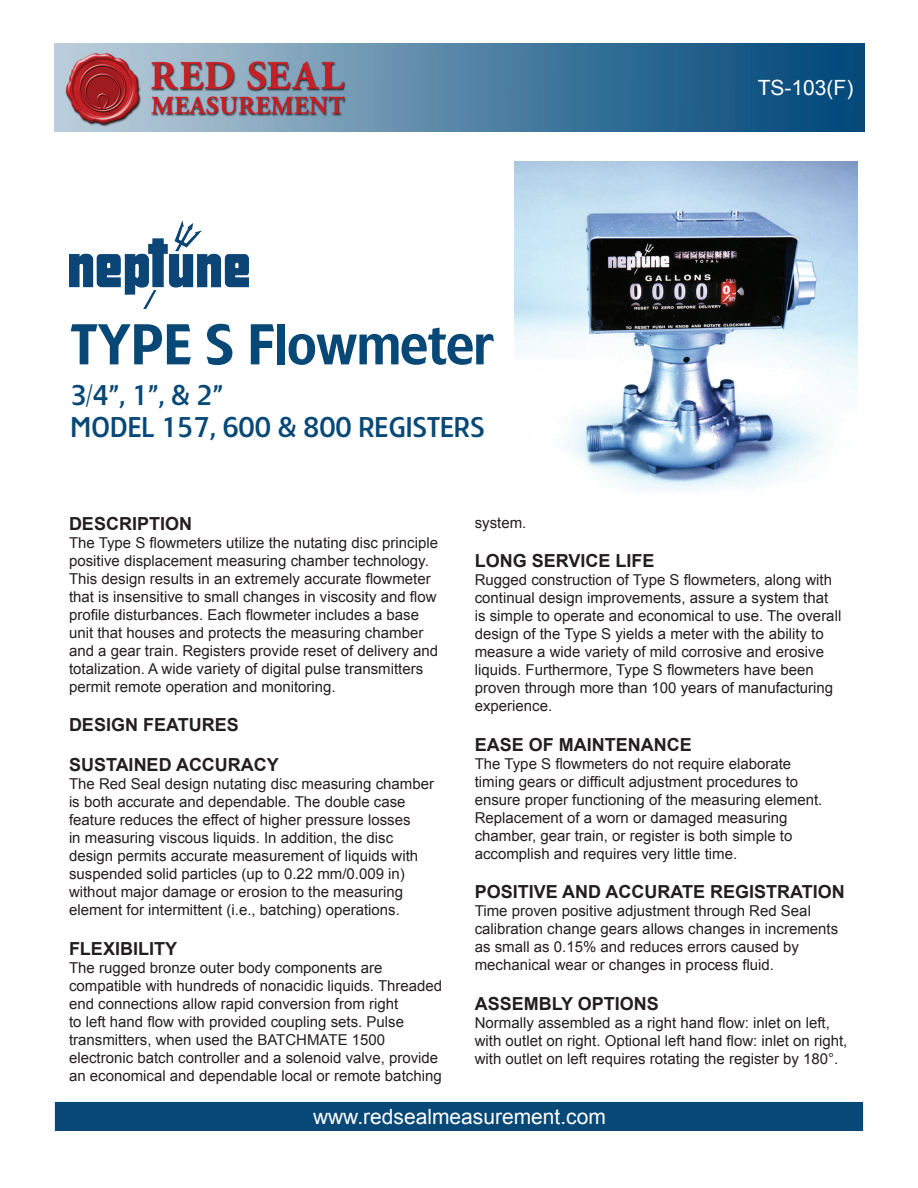
<style>
.page{position:relative;width:918px;height:1188px;background:#fff}
.page>*{position:absolute;margin:0;border:0;box-sizing:border-box;transform-origin:0 0}
.t1{font:600 54px "TF Forever";color:#074877}
.t2{font:500 27px/32.4px "TF Forever";color:#074877}
.t3{font:21px "Arial";color:#fff}
.t4{font:700 18px/39.6px "Arial";color:#231f20}
.t5{font:15px/18px "Arial";color:#231f20}
</style>
<div class="page">
<img style="left:515px;top:161px;width:342px;height:331px">
<img style="left:55px;top:43px;width:810px;height:89px">
<img style="left:69px;top:220px;width:180px;height:89px">
<div style="left:52px;top:1099px;width:814px;height:35px;background:#084876;border:3px solid #fff"></div>
<h1 class="t1" style="left:70px;top:312px;width:425px">TYPE S Flowmeter</h1>
<h2 class="t2" style="left:70px;top:378px;width:416px">3/4”, 1”, &amp; 2”<br>MODEL 157, 600 &amp; 800 REGISTERS</h2>
<h3 class="t3" style="left:758px;top:74px;width:97px">TS-103(F)</h3>
<p class="t4" style="left:69px;top:504px;width:125px">DESCRIPTION</p>
<p class="t5" style="left:69px;top:534px;width:371px">The Type S flowmeters utilize the nutating disc principle positive displacement measuring chamber technology.<br>This design results in an extremely accurate flowmeter that is insensitive to small changes in viscosity and flow profile disturbances. Each flowmeter includes a base unit that houses and protects the measuring chamber and a gear train. Registers provide reset of delivery and totalization. A wide variety of digital pulse transmitters permit remote operation and monitoring.</p>
<p class="t4" style="left:69px;top:706px;width:211px">DESIGN FEATURES<br>SUSTAINED ACCURACY</p>
<p class="t5" style="left:69px;top:775px;width:367px">The Red Seal design nutating disc measuring chamber is both accurate and dependable. The double case feature reduces the effect of higher pressure losses<br>in measuring viscous liquids. In addition, the disc design permits accurate measurement of liquids with suspended solid particles (up to 0.22 mm/0.009 in) without major damage or erosion to the measuring element for intermittent (i.e., batching) operations.</p>
<p class="t4" style="left:69px;top:929px;width:110px">FLEXIBILITY</p>
<p class="t5" style="left:69px;top:958px;width:375px">The rugged bronze outer body components are compatible with hundreds of nonacidic liquids. Threaded end connections allow rapid conversion from right<br>to left hand flow with provided coupling sets. Pulse transmitters, when used the BATCHMATE 1500 electronic batch controller and a solenoid valve, provide an economical and dependable local or remote batching</p>
<p class="t5" style="left:475px;top:513px;width:53px">system.</p>
<p class="t4" style="left:475px;top:542px;width:181px">LONG SERVICE LIFE</p>
<p class="t5" style="left:475px;top:571px;width:368px">Rugged construction of Type S flowmeters, along with continual design improvements, assure a system that is simple to operate and economical to use. The overall design of the Type S yields a meter with the ability to measure a wide variety of mild corrosive and erosive liquids. Furthermore, Type S flowmeters have been proven through more than 100 years of manufacturing experience.</p>
<p class="t4" style="left:475px;top:725px;width:219px">EASE OF MAINTENANCE</p>
<p class="t5" style="left:475px;top:755px;width:349px">The Type S flowmeters do not require elaborate timing gears or difficult adjustment procedures to ensure proper functioning of the measuring element.<br>Replacement of a worn or damaged measuring chamber, gear train, or register is both simple to accomplish and requires very little time.</p>
<p class="t4" style="left:475px;top:873px;width:372px">POSITIVE AND ACCURATE REGISTRATION</p>
<p class="t5" style="left:475px;top:902px;width:365px">Time proven positive adjustment through Red Seal calibration change gears allows changes in increments as small as 0.15% and reduces errors caused by mechanical wear or changes in process fluid.</p>
<p class="t4" style="left:475px;top:984px;width:186px">ASSEMBLY OPTIONS</p>
<p class="t5" style="left:475px;top:1014px;width:374px">Normally assembled as a right hand flow: inlet on left, with outlet on right. Optional left hand flow: inlet on right, with outlet on left requires rotating the register by 180°.</p>
<h3 class="t3" style="left:313px;top:1103px;width:294px">www.redsealmeasurement.com</h3>
</div>
